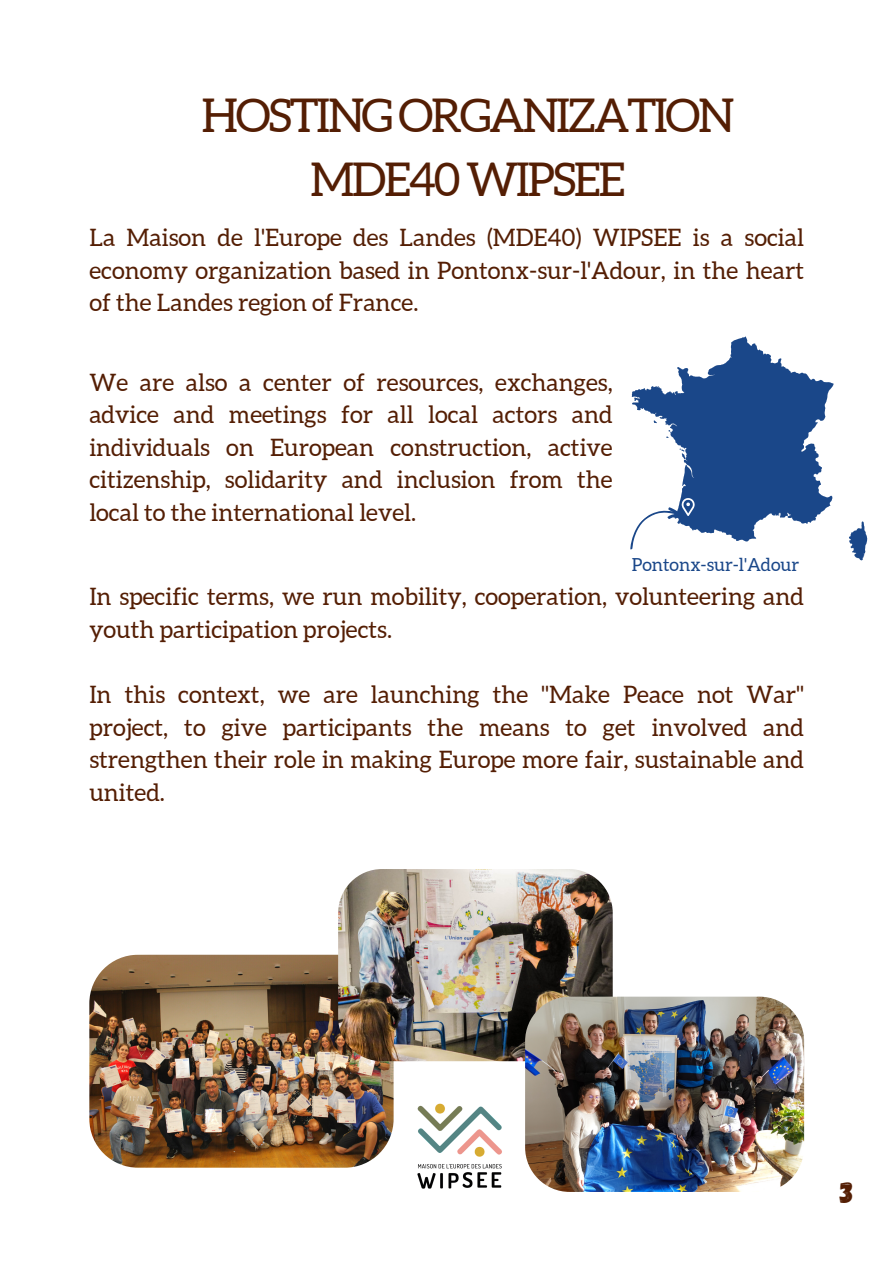
<style>
.page{position:relative;width:893px;height:1264px;background:#fff}
.page>*{position:absolute;margin:0;border:0;box-sizing:border-box;transform-origin:0 0}
.t1{font:46.5px/64.2px "Aleo";letter-spacing:-.05em;color:#541e04;text-align:center}
.t2{font:30px "Gagalin";color:#541e04}
.t3{font:24px/32.7px "Aleo";color:#541e04;text-align:justify}
.t4{font:18px "Aleo";color:#1a4789}
</style>
<div class="page">
<img style="left:89px;top:954px;width:304px;height:213px;border-radius:49px">
<img style="left:338px;top:869px;width:274px;height:192px;border-radius:44px">
<img style="left:525px;top:996px;width:279px;height:195px;border-radius:45px">
<svg style="left:631px;top:336px;width:235px;height:224px"></svg>
<svg style="left:630px;top:498px;width:64px;height:56px"></svg>
<img style="left:417px;top:1103px;width:85px;height:86px">
<p class="t1" style="left:202px;top:83px;width:534px">HOSTING ORGANIZATION<br>MDE40 WIPSEE</p>
<h1 class="t3" style="left:89px;top:221px;width:716px">La Maison de l'Europe des Landes (MDE40) WIPSEE is a social economy organization based in Pontonx-sur-l'Adour, in the heart of the Landes region of France.</h1>
<p class="t3" style="left:89px;top:365px;width:525px">We are also a center of resources, exchanges, advice and meetings for all local actors and individuals on European construction, active citizenship, solidarity and inclusion from the local to the international level.</p>
<p class="t4" style="left:631px;top:554px;width:169px">Pontonx-sur-l'Adour</p>
<h2 class="t3" style="left:89px;top:580px;width:716px">In specific terms, we run mobility, cooperation, volunteering and youth participation projects.</h2>
<h2 class="t3" style="left:89px;top:678px;width:716px">In this context, we are launching the "Make Peace not War" project, to give participants the means to get involved and strengthen their role in making Europe more fair, sustainable and united.</h2>
<p class="t2" style="left:839px;top:1172px;width:15px">3</p>
</div>
